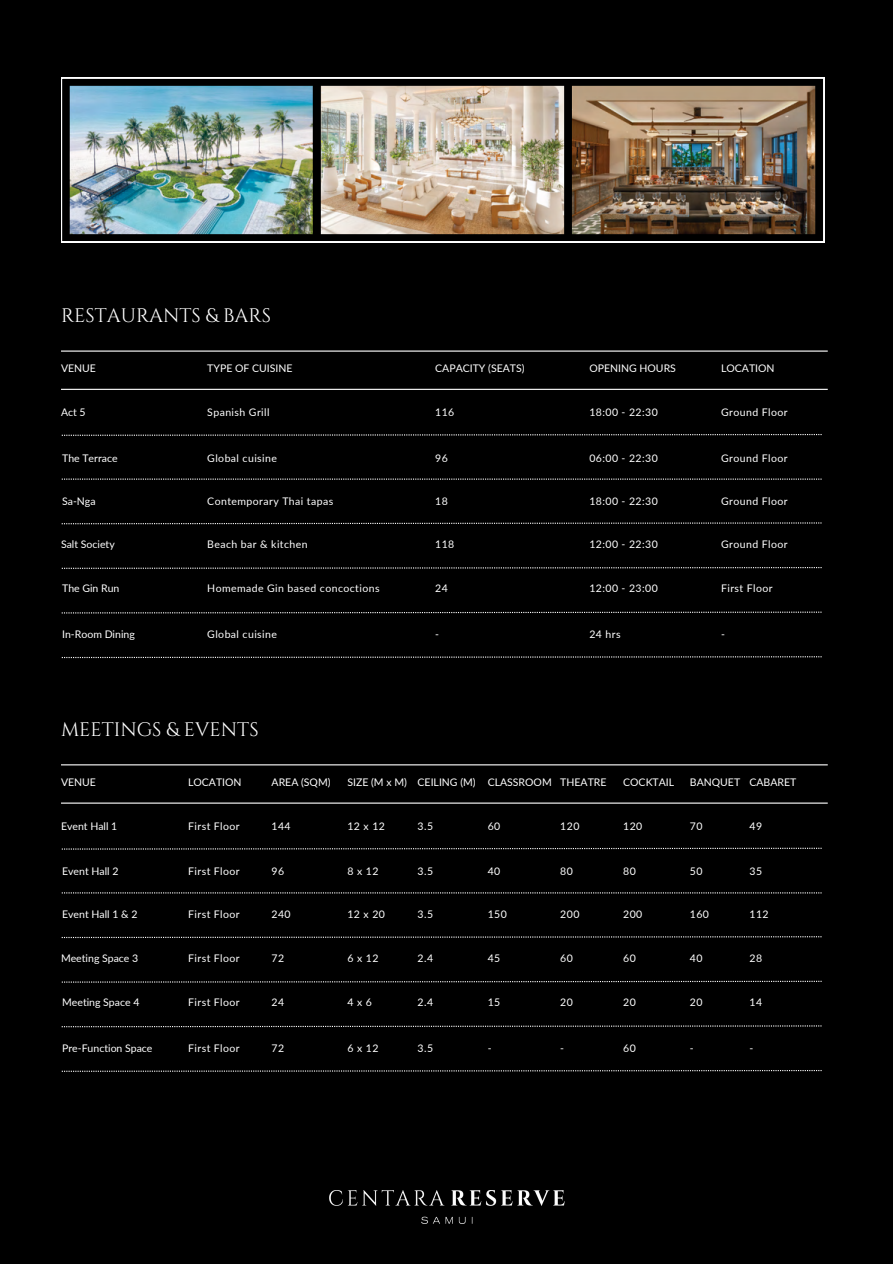
<style>
.page{position:relative;width:893px;height:1264px;background:#fff}
.page>*{position:absolute;margin:0;border:0;box-sizing:border-box;transform-origin:0 0}
.t1{font:19.5px "Cinzel";color:#fff}
.t2{font:10.5px "Lato";letter-spacing:.04em;color:#fff}
.t3{font:10.5px "Lato";color:#fff}
</style>
<div class="page">
<div style="left:0;top:0;width:892px;height:1263px;background:#000"></div>
<img style="left:329px;top:1190px;width:235px;height:33px">
<img style="left:61px;top:78px;width:763px;height:164px">
<hr style="left:61px;top:350px;width:766px;height:1px;background:#fff">
<hr style="left:61px;top:764px;width:766px;height:1px;background:#fff">
<hr style="left:61px;top:389px;width:766px;height:1px;background:#fff">
<hr style="left:61px;top:802px;width:766px;height:1px;background:#fff">
<svg style="left:62px;top:434px;width:759px;height:2px"></svg>
<svg style="left:62px;top:847px;width:759px;height:2px"></svg>
<svg style="left:62px;top:478px;width:759px;height:1px"></svg>
<svg style="left:62px;top:892px;width:759px;height:1px"></svg>
<svg style="left:62px;top:522px;width:759px;height:2px"></svg>
<svg style="left:62px;top:936px;width:759px;height:2px"></svg>
<svg style="left:62px;top:567px;width:759px;height:2px"></svg>
<svg style="left:62px;top:980px;width:759px;height:2px"></svg>
<svg style="left:62px;top:611px;width:759px;height:2px"></svg>
<svg style="left:62px;top:1025px;width:759px;height:2px"></svg>
<svg style="left:62px;top:656px;width:759px;height:2px"></svg>
<svg style="left:62px;top:1070px;width:759px;height:1px"></svg>
<h2 class="t1" style="left:61px;top:303px;width:211px">RESTAURANTS &amp; BARS</h2>
<h2 class="t2" style="left:61px;top:361px;width:36px">VENUE</h2>
<h2 class="t3" style="left:207px;top:361px;width:87px">TYPE OF CUISINE</h2>
<p class="t3" style="left:435px;top:361px;width:91px">CAPACITY (SEATS)</p>
<p class="t3" style="left:589px;top:361px;width:88px">OPENING HOURS</p>
<p class="t3" style="left:721px;top:361px;width:55px">LOCATION</p>
<p class="t2" style="left:61px;top:406px;width:26px">Act 5</p>
<p class="t3" style="left:62px;top:451px;width:57px">The Terrace</p>
<p class="t2" style="left:62px;top:494px;width:35px">Sa-Nga</p>
<p class="t3" style="left:61px;top:537px;width:55px">Salt Society</p>
<p class="t3" style="left:62px;top:581px;width:59px">The Gin Run</p>
<p class="t3" style="left:62px;top:628px;width:74px">In-Room Dining</p>
<p class="t2" style="left:207px;top:406px;width:64px">Spanish Grill</p>
<p class="t2" style="left:207px;top:451px;width:71px">Global cuisine</p>
<p class="t2" style="left:207px;top:494px;width:127px">Contemporary Thai tapas</p>
<p class="t2" style="left:207px;top:537px;width:102px">Beach bar &amp; kitchen</p>
<p class="t2" style="left:207px;top:581px;width:174px">Homemade Gin based concoctions</p>
<p class="t2" style="left:207px;top:628px;width:71px">Global cuisine</p>
<h1 class="t2" style="left:435px;top:406px;width:21px">116</h1>
<p class="t2" style="left:435px;top:451px;width:14px">96</p>
<p class="t2" style="left:435px;top:494px;width:14px">18</p>
<p class="t2" style="left:435px;top:537px;width:21px">118</p>
<p class="t2" style="left:435px;top:581px;width:14px">24</p>
<p class="t2" style="left:435px;top:628px;width:5px">-</p>
<h2 class="t2" style="left:589px;top:406px;width:70px">18:00 - 22:30</h2>
<h2 class="t2" style="left:721px;top:406px;width:68px">Ground Floor</h2>
<p class="t2" style="left:589px;top:451px;width:70px">06:00 - 22:30</p>
<p class="t2" style="left:721px;top:451px;width:68px">Ground Floor</p>
<p class="t2" style="left:589px;top:494px;width:70px">18:00 - 22:30</p>
<p class="t2" style="left:721px;top:494px;width:68px">Ground Floor</p>
<p class="t2" style="left:589px;top:537px;width:70px">12:00 - 22:30</p>
<p class="t2" style="left:721px;top:537px;width:68px">Ground Floor</p>
<p class="t2" style="left:589px;top:581px;width:70px">12:00 - 23:00</p>
<p class="t2" style="left:721px;top:581px;width:53px">First Floor</p>
<p class="t2" style="left:589px;top:628px;width:33px">24 hrs</p>
<p class="t2" style="left:721px;top:628px;width:5px">-</p>
<h2 class="t1" style="left:61px;top:717px;width:199px">MEETINGS &amp; EVENTS</h2>
<h2 class="t2" style="left:61px;top:775px;width:36px">VENUE</h2>
<p class="t3" style="left:188px;top:775px;width:55px">LOCATION</p>
<p class="t2" style="left:271px;top:775px;width:60px">AREA (SQM)</p>
<p class="t2" style="left:347px;top:775px;width:61px">SIZE (M x M)</p>
<p class="t3" style="left:417px;top:775px;width:60px">CEILING (M)</p>
<p class="t3" style="left:487px;top:775px;width:65px">CLASSROOM</p>
<p class="t3" style="left:560px;top:775px;width:48px">THEATRE</p>
<p class="t3" style="left:623px;top:775px;width:53px">COCKTAIL</p>
<p class="t3" style="left:689px;top:775px;width:52px">BANQUET</p>
<p class="t3" style="left:749px;top:775px;width:48px">CABARET</p>
<p class="t3" style="left:61px;top:819px;width:58px">Event Hall 1</p>
<p class="t2" style="left:188px;top:819px;width:53px">First Floor</p>
<h2 class="t2" style="left:271px;top:819px;width:21px">144</h2>
<h2 class="t2" style="left:347px;top:819px;width:39px">12 x 12</h2>
<h2 class="t2" style="left:417px;top:819px;width:17px">3.5</h2>
<p class="t2" style="left:487px;top:819px;width:14px">60</p>
<h2 class="t2" style="left:560px;top:819px;width:21px">120</h2>
<h2 class="t2" style="left:623px;top:819px;width:21px">120</h2>
<h2 class="t2" style="left:689px;top:819px;width:14px">70</h2>
<h2 class="t2" style="left:749px;top:819px;width:14px">49</h2>
<p class="t3" style="left:62px;top:865px;width:58px">Event Hall 2</p>
<p class="t2" style="left:188px;top:865px;width:53px">First Floor</p>
<p class="t2" style="left:271px;top:865px;width:14px">96</p>
<p class="t2" style="left:347px;top:865px;width:32px">8 x 12</p>
<p class="t2" style="left:417px;top:865px;width:17px">3.5</p>
<p class="t2" style="left:487px;top:865px;width:14px">40</p>
<p class="t2" style="left:560px;top:865px;width:14px">80</p>
<p class="t2" style="left:623px;top:865px;width:14px">80</p>
<p class="t2" style="left:689px;top:865px;width:14px">50</p>
<p class="t2" style="left:749px;top:865px;width:14px">35</p>
<p class="t3" style="left:62px;top:908px;width:77px">Event Hall 1 &amp; 2</p>
<p class="t2" style="left:188px;top:908px;width:53px">First Floor</p>
<p class="t2" style="left:271px;top:908px;width:21px">240</p>
<p class="t2" style="left:347px;top:908px;width:39px">12 x 20</p>
<p class="t2" style="left:417px;top:908px;width:17px">3.5</p>
<p class="t2" style="left:487px;top:908px;width:21px">150</p>
<p class="t2" style="left:560px;top:908px;width:21px">200</p>
<p class="t2" style="left:623px;top:908px;width:21px">200</p>
<p class="t2" style="left:689px;top:908px;width:21px">160</p>
<p class="t2" style="left:749px;top:908px;width:21px">112</p>
<p class="t3" style="left:61px;top:951px;width:79px">Meeting Space 3</p>
<p class="t2" style="left:188px;top:951px;width:53px">First Floor</p>
<p class="t2" style="left:271px;top:951px;width:14px">72</p>
<p class="t2" style="left:347px;top:951px;width:32px">6 x 12</p>
<p class="t2" style="left:417px;top:951px;width:17px">2.4</p>
<p class="t2" style="left:487px;top:951px;width:14px">45</p>
<p class="t2" style="left:560px;top:951px;width:14px">60</p>
<p class="t2" style="left:623px;top:951px;width:14px">60</p>
<p class="t2" style="left:689px;top:951px;width:14px">40</p>
<p class="t2" style="left:749px;top:951px;width:14px">28</p>
<p class="t3" style="left:62px;top:995px;width:79px">Meeting Space 4</p>
<p class="t2" style="left:188px;top:995px;width:53px">First Floor</p>
<p class="t2" style="left:271px;top:995px;width:14px">24</p>
<p class="t2" style="left:347px;top:995px;width:26px">4 x 6</p>
<p class="t2" style="left:417px;top:995px;width:17px">2.4</p>
<p class="t2" style="left:487px;top:995px;width:14px">15</p>
<p class="t2" style="left:560px;top:995px;width:14px">20</p>
<p class="t2" style="left:623px;top:995px;width:14px">20</p>
<p class="t2" style="left:689px;top:995px;width:14px">20</p>
<p class="t2" style="left:749px;top:995px;width:14px">14</p>
<p class="t3" style="left:62px;top:1041px;width:92px">Pre-Function Space</p>
<p class="t2" style="left:188px;top:1041px;width:53px">First Floor</p>
<p class="t2" style="left:271px;top:1041px;width:14px">72</p>
<p class="t2" style="left:347px;top:1041px;width:32px">6 x 12</p>
<p class="t2" style="left:417px;top:1041px;width:17px">3.5</p>
<p class="t2" style="left:487px;top:1041px;width:5px">-</p>
<p class="t2" style="left:560px;top:1041px;width:5px">-</p>
<p class="t2" style="left:623px;top:1041px;width:14px">60</p>
<p class="t2" style="left:689px;top:1041px;width:5px">-</p>
<p class="t2" style="left:749px;top:1041px;width:5px">-</p>
</div>
